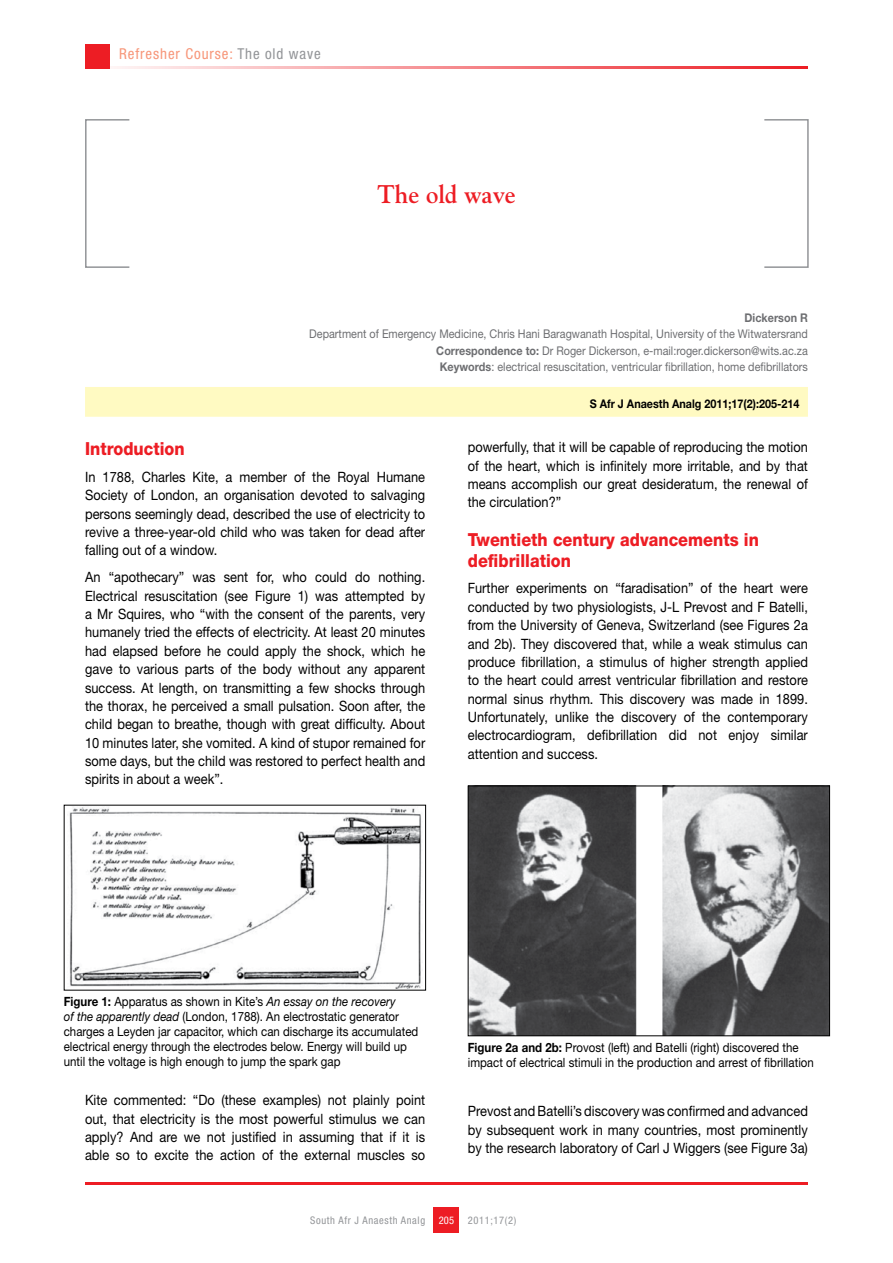
<style>
.page{position:relative;width:893px;height:1263px;background:#fff}
.page>*{position:absolute;margin:0;border:0;box-sizing:border-box;transform-origin:0 0}
.t1{font:700 25.5px "Goudy";color:#ed1d24;scale:.96 1}
.t2{font:800 18px/21px "Helvetica Neue LT Std";color:#ed1d24;scale:.9 1}
.t3{font:condensed 15px "Helvetica Neue LT Std";letter-spacing:.06em;color:#f79679}
.t4{font:14.25px/18.3px "Helvetica Neue LT Std";color:#000;text-align:justify;scale:.9 1}
.t5{font:12.75px/15px "Helvetica Neue LT Std";color:#000;scale:.9 1}
.t6{font:12px/16.5px "Helvetica Neue LT Std";color:#6d6e71;text-align:justify;scale:.9 1}
.t7{font:700 12px "Helvetica Neue LT Std";color:#000;scale:.9 1}
.t8{font:700 12px "Helvetica Neue LT Std";color:#6d6e71;scale:.9 1}
.t9{font:condensed 10.5px "Helvetica Neue LT Std";letter-spacing:.06em;color:#939598}
.t10{font:condensed 10.5px "Helvetica Neue LT Std";color:#fff}
.s1{color:#939598}
.s2{font-weight:700}
.s3{font-style:italic}
</style>
<div class="page">
<hr style="left:85px;top:66px;width:723px;height:2px;background:#ed1d24">
<div style="left:85px;top:44px;width:24px;height:24px;background:#ed1d24"></div>
<div style="left:434px;top:1208px;width:25px;height:25px;background:#ed1d24"></div>
<hr style="left:85px;top:1182px;width:723px;height:2px;background:#ed1d24">
<div style="left:764px;top:119px;width:45px;height:149px;border:2px solid #939598"></div>
<div style="left:85px;top:119px;width:45px;height:149px;border:2px solid #939598"></div>
<div style="left:85px;top:387px;width:723px;height:30px;background:#fffac2"></div>
<img style="left:69px;top:807px;width:353px;height:181px">
<img style="left:470px;top:787px;width:358px;height:247px">
<div style="left:468px;top:785px;width:362px;height:251px;border:1px solid #000"></div>
<p class="t3" style="left:119px;top:45px;width:203px">Refresher Course: <span class="s1">The old wave</span></p>
<h1 class="t1" style="left:377px;top:179px;width:146px">The old wave</h1>
<p class="t8" style="left:744px;top:310px;width:72px">Dickerson R</p>
<p class="t6" style="left:436px;top:325px;width:414px;text-indent:-127px">Department of Emergency Medicine, Chris Hani Baragwanath Hospital, University of the Witwatersrand <span class="s2">Correspondence to:</span> Dr Roger Dickerson, e-mail:roger.dickerson@wits.ac.za <span class="s2">Keywords</span>: electrical resuscitation, ventricular fibrillation, home defibrillators</p>
<p class="t7" style="left:590px;top:396px;width:234px">S Afr J Anaesth Analg 2011;17(2):205-214</p>
<p class="t2" style="left:85px;top:438px;width:112px">Introduction</p>
<p class="t4" style="left:85px;top:468px;width:379px">In 1788, Charles Kite, a member of the Royal Humane Society of London, an organisation devoted to salvaging persons seemingly dead, described the use of electricity to revive a three-year-old child who was taken for dead after falling out of a window.</p>
<p class="t4" style="left:85px;top:568px;width:380px">An “apothecary” was sent for, who could do nothing.<br>Electrical resuscitation (see Figure 1) was attempted by a Mr Squires, who “with the consent of the parents, very humanely tried the effects of electricity. At least 20 minutes had elapsed before he could apply the shock, which he gave to various parts of the body without any apparent success. At length, on transmitting a few shocks through the thorax, he perceived a small pulsation. Soon after, the child began to breathe, though with great difficulty. About 10 minutes later, she vomited. A kind of stupor remained for some days, but the child was restored to perfect health and spirits in about a week”.</p>
<p class="t4" style="left:468px;top:438px;width:379px">powerfully, that it will be capable of reproducing the motion of the heart, which is infinitely more irritable, and by that means accomplish our great desideratum, the renewal of the circulation?”</p>
<p class="t2" style="left:468px;top:529px;width:325px">Twentieth century advancements in defibrillation</p>
<p class="t4" style="left:468px;top:579px;width:379px">Further experiments on “faradisation” of the heart were conducted by two physiologists, J-L Prevost and F Batelli, from the University of Geneva, Switzerland (see Figures 2a and 2b). They discovered that, while a weak stimulus can produce fibrillation, a stimulus of higher strength applied to the heart could arrest ventricular fibrillation and restore normal sinus rhythm. This discovery was made in 1899.<br>Unfortunately, unlike the discovery of the contemporary electrocardiogram, defibrillation did not enjoy similar attention and success.</p>
<p class="t5" style="left:64px;top:994px;width:395px"><span class="s2">Figure 1:</span> Apparatus as shown in Kite’s <span class="s3">An essay on the recovery<br>of the apparently dead</span> (London, 1788). An electrostatic generator charges a Leyden jar capacitor, which can discharge its accumulated electrical energy through the electrodes below. Energy will build up until the voltage is high enough to jump the spark gap</p>
<p class="t4" style="left:85px;top:1091px;width:379px">Kite commented: “Do (these examples) not plainly point out, that electricity is the most powerful stimulus we can apply? And are we not justified in assuming that if it is able so to excite the action of the external muscles so</p>
<p class="t5" style="left:468px;top:1040px;width:386px"><span class="s2">Figure 2a and 2b:</span> Provost (left) and Batelli (right) discovered the impact of electrical stimuli in the production and arrest of fibrillation</p>
<p class="t4" style="left:468px;top:1102px;width:379px">Prevost and Batelli’s discovery was confirmed and advanced by subsequent work in many countries, most prominently by the research laboratory of Carl J Wiggers (see Figure 3a)</p>
<p class="t9" style="left:310px;top:1214px;width:117px">South Afr J Anaesth Analg</p>
<p class="t10" style="left:439px;top:1214px;width:17px">205</p>
<p class="t9" style="left:468px;top:1214px;width:50px">2011;17(2)</p>
</div>
